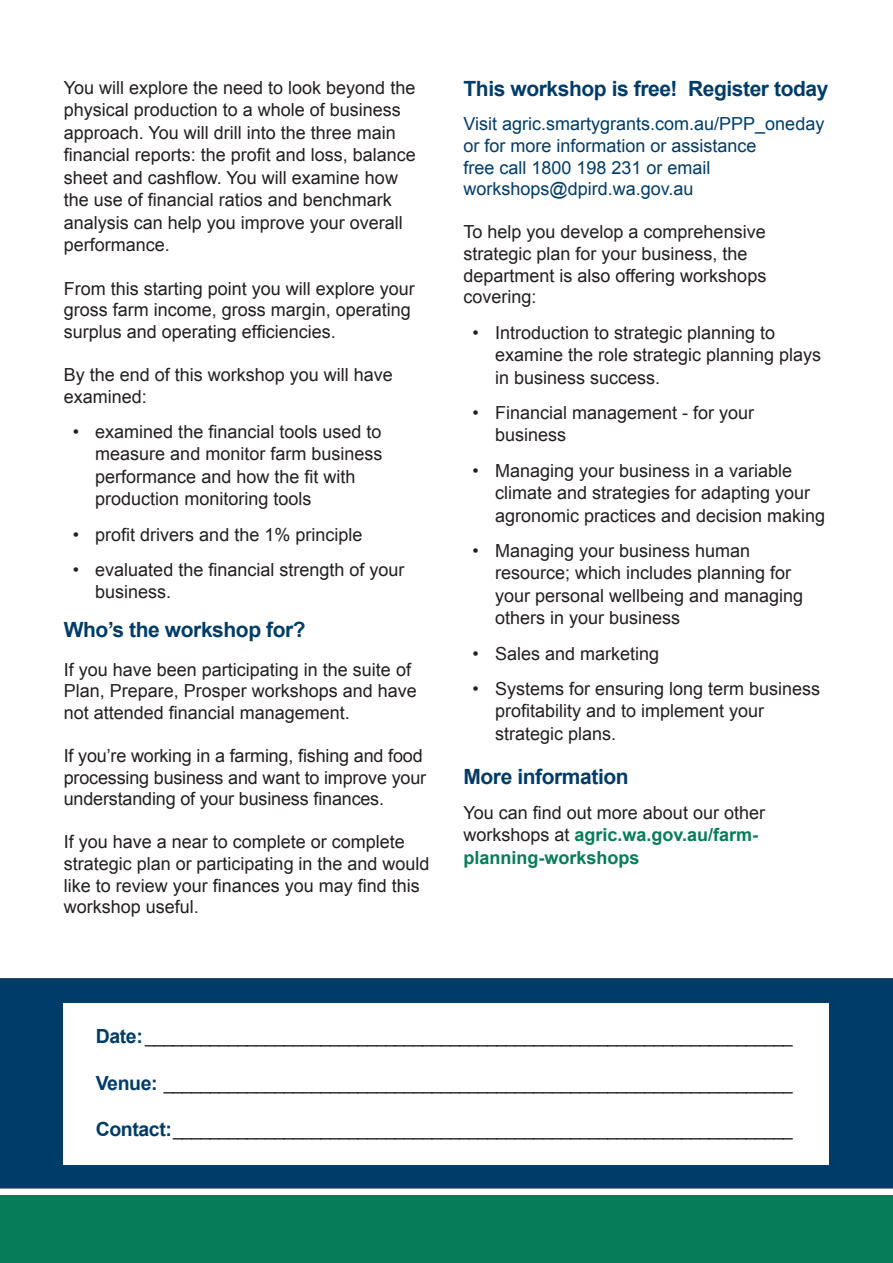
<style>
.page{position:relative;width:893px;height:1263px;background:#fff}
.page>*{position:absolute;margin:0;border:0;box-sizing:border-box;transform-origin:0 0}
.t1{font:700 21px "Arial";letter-spacing:-.02em;color:#003c69}
.t2{font:18px/22.5px "Arial";color:#231f20}
.t3{font:18px/21.6px "Arial";color:#003c69}
.t4{font:17.25px "Arial";color:#231f20}
.s1{font-weight:700;color:#067c58}
.s2{font-weight:700;font-size:19.5px;color:#003c69}
</style>
<div class="page">
<div style="left:0;top:1195px;width:893px;height:68px;background:#067c58"></div>
<div style="left:0;top:978px;width:893px;height:210px;background:#003c69"></div>
<div style="left:64px;top:1003px;width:765px;height:162px;background:#fff"></div>
<p class="t2" style="left:64px;top:77px;width:354px">You will explore the need to look beyond the physical production to a whole of business approach. You will drill into the three main financial reports: the profit and loss, balance sheet and cashflow. You will examine how the use of financial ratios and benchmark analysis can help you improve your overall performance.</p>
<p class="t2" style="left:64px;top:278px;width:353px;line-height:21.6px">From this starting point you will explore your gross farm income, gross margin, operating surplus and operating efficiencies.</p>
<p class="t2" style="left:64px;top:364px;width:331px;line-height:21.6px">By the end of this workshop you will have examined:</p>
<p class="t2" style="left:95px;top:420px;width:289px;text-indent:-22px">• examined the financial tools used to measure and monitor farm business performance and how the fit with production monitoring tools</p>
<p class="t2" style="left:73px;top:523px;width:291px">• profit drivers and the 1% principle</p>
<p class="t2" style="left:95px;top:558px;width:311px;text-indent:-22px">• evaluated the financial strength of your business.</p>
<p class="t1" style="left:64px;top:616px;width:243px">Who’s the workshop for?</p>
<p class="t2" style="left:64px;top:659px;width:355px;line-height:21.6px">If you have been participating in the suite of<br>Plan, Prepare, Prosper workshops and have not attended financial management.</p>
<p class="t2" style="left:64px;top:745px;width:364px;line-height:21.6px">If you’re working in a farming, fishing and food processing business and want to improve your understanding of your business finances.</p>
<p class="t2" style="left:64px;top:831px;width:367px;line-height:21.6px">If you have a near to complete or complete strategic plan or participating in the and would like to review your finances you may find this workshop useful.</p>
<p class="t1" style="left:463px;top:75px;width:366px">This workshop is free! Register today</p>
<p class="t3" style="left:463px;top:114px;width:362px">Visit agric.smartygrants.com.au/PPP_oneday or for more information or assistance<br>free call 1800 198 231 or email workshops@dpird.wa.gov.au</p>
<p class="t2" style="left:463px;top:222px;width:304px;line-height:21.6px">To help you develop a comprehensive strategic plan for your business, the department is also offering workshops covering:</p>
<p class="t2" style="left:495px;top:321px;width:328px;text-indent:-22px">• Introduction to strategic planning to examine the role strategic planning plays in business success.</p>
<p class="t2" style="left:495px;top:401px;width:261px;text-indent:-22px">• Financial management - for your business</p>
<p class="t2" style="left:495px;top:459px;width:332px;text-indent:-22px">• Managing your business in a variable climate and strategies for adapting your agronomic practices and decision making</p>
<p class="t2" style="left:495px;top:539px;width:310px;text-indent:-22px">• Managing your business human resource; which includes planning for your personal wellbeing and managing others in your business</p>
<p class="t2" style="left:472px;top:642px;width:188px">• Sales and marketing</p>
<p class="t2" style="left:495px;top:677px;width:327px;text-indent:-22px">• Systems for ensuring long term business profitability and to implement your strategic plans.</p>
<p class="t1" style="left:463px;top:762px;width:167px">More information</p>
<p class="t2" style="left:463px;top:801px;width:303px">You can find out more about our other workshops at <span class="s1">agric.wa.gov.au/farm&shy;planning-workshops</span></p>
<p class="t4" style="left:96px;top:1026px;width:699px"><span class="s2">Date:</span> ______________________________________________________________________</p>
<p class="t4" style="left:96px;top:1072px;width:699px"><span class="s2">Venue:</span> ____________________________________________________________________</p>
<p class="t4" style="left:96px;top:1119px;width:699px"><span class="s2">Contact:</span>___________________________________________________________________</p>
</div>
